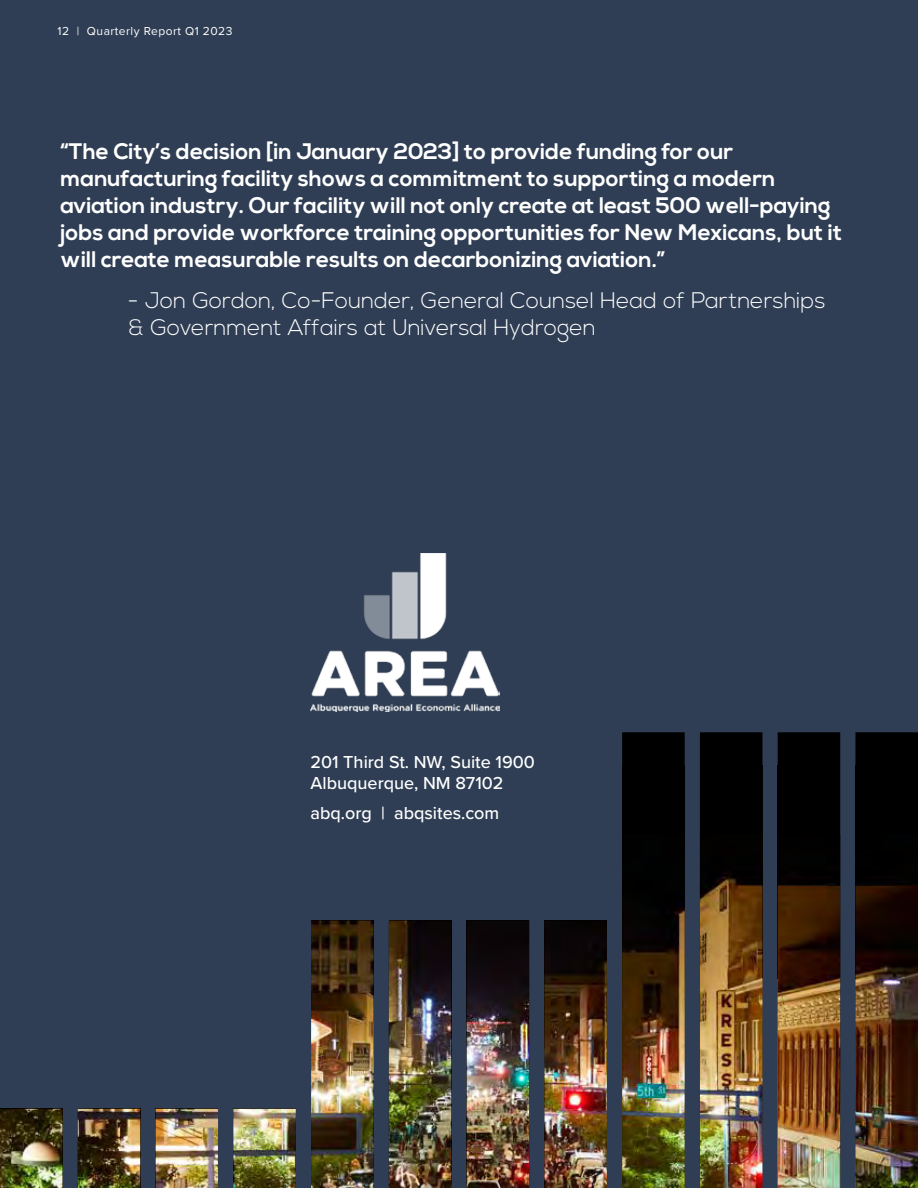
<style>
.page{position:relative;width:918px;height:1188px;background:#2f3e54}
.page>*{position:absolute;margin:0;border:0;box-sizing:border-box;transform-origin:0 0}
.t1{font:700 22.5px/27px "Nexa";color:#fff}
.t2{font:300 22.5px/27px "Nexa";color:#fff}
.t3{font:500 18px/21.6px "Proxima Nova";color:#fff}
.t4{font:12px "Proxima Nova";letter-spacing:.04em;color:#fff}
</style>
<div class="page">
<svg style="left:622px;top:732px;width:296px;height:102px;background:#07090c"></svg>
<img style="left:0;top:834px;width:918px;height:354px">
<img style="left:310px;top:554px;width:189px;height:157px">
<p class="t4" style="left:58px;top:22px;width:176px">12 | Quarterly Report Q1 2023</p>
<p class="t1" style="left:60px;top:139px;width:783px">“The City’s decision [in January 2023] to provide funding for our manufacturing facility shows a commitment to supporting a modern aviation industry. Our facility will not only create at least 500 well-paying jobs and provide workforce training opportunities for New Mexicans, but it will create measurable results on decarbonizing aviation.”</p>
<p class="t2" style="left:128px;top:288px;width:699px">- Jon Gordon, Co-Founder, General Counsel Head of Partnerships &amp; Government Affairs at Universal Hydrogen</p>
<p class="t3" style="left:310px;top:750px;width:226px">201 Third St. NW, Suite 1900<br>Albuquerque, NM 87102</p>
<p class="t3" style="left:310px;top:802px;width:190px">abq.org | abqsites.com</p>
</div>
